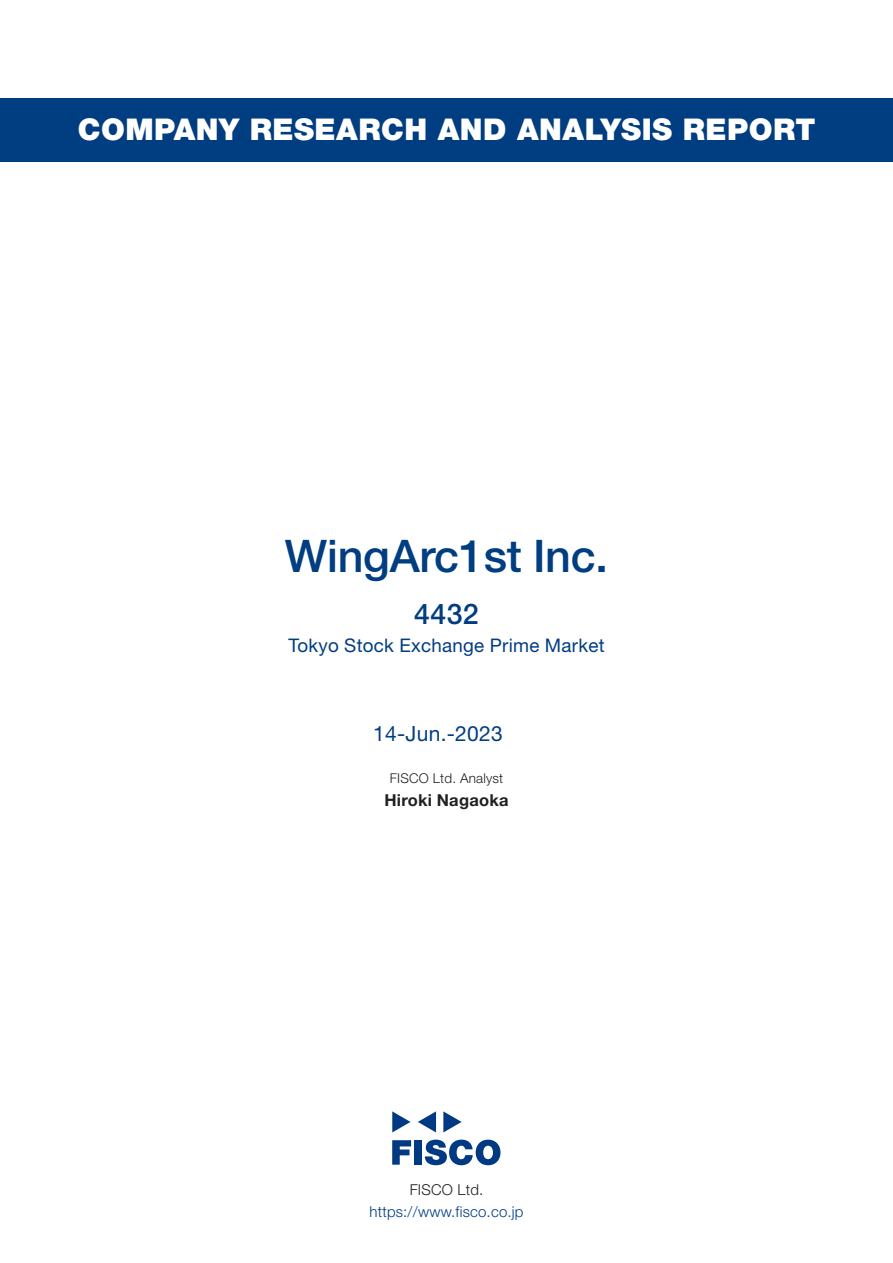
<style>
.page{position:relative;width:893px;height:1263px;background:#fff}
.page>*{position:absolute;margin:0;border:0;box-sizing:border-box;transform-origin:0 0}
.t1{font:500 45px "Helvetica Neue LT Std";letter-spacing:-.005em;color:#003d81}
.t2{font:900 30px "Helvetica Neue LT Std";letter-spacing:.015em;color:#fff}
.t3{font:500 28.5px "Helvetica Neue LT Std";color:#003d81}
.t4{font:21px "Helvetica Neue LT Std";letter-spacing:.015em;color:#003d81}
.t5{font:18.75px "Helvetica Neue LT Std";letter-spacing:.015em;color:#003d81}
.t6{font:700 16.5px "Helvetica Neue LT Std";letter-spacing:.015em;color:#231f20}
.t7{font:300 15px "Helvetica Neue LT Std";letter-spacing:.015em;color:#003d81}
.t8{font:300 15px "Helvetica Neue LT Std";letter-spacing:.015em;color:#231f20}
.t9{font:300 13.5px "Helvetica Neue LT Std";letter-spacing:.015em;color:#231f20}
</style>
<div class="page">
<svg style="left:392px;top:1140px;width:19px;height:25px"></svg>
<div style="left:414px;top:1140px;width:8px;height:25px;background:#003a83"></div>
<svg style="left:425px;top:1139px;width:75px;height:26px"></svg>
<svg style="left:392px;top:1111px;width:18px;height:21px"></svg>
<svg style="left:443px;top:1111px;width:19px;height:21px"></svg>
<svg style="left:418px;top:1111px;width:18px;height:21px"></svg>
<div style="left:0;top:98px;width:893px;height:64px;background:#003d81"></div>
<p class="t2" style="left:78px;top:112px;width:739px">COMPANY RESEARCH AND ANALYSIS REPORT</p>
<h1 class="t1" style="left:285px;top:529px;width:325px">WingArc1st Inc.</h1>
<p class="t3" style="left:414px;top:596px;width:66px">4432</p>
<p class="t5" style="left:288px;top:634px;width:318px">Tokyo Stock Exchange Prime Market</p>
<p class="t4" style="left:373px;top:721px;width:131px">14-Jun.-2023</p>
<p class="t9" style="left:390px;top:770px;width:115px">FISCO Ltd. Analyst</p>
<p class="t6" style="left:384px;top:789px;width:126px">Hiroki Nagaoka</p>
<p class="t8" style="left:410px;top:1180px;width:75px">FISCO Ltd.</p>
<p class="t7" style="left:369px;top:1202px;width:156px">https://www.fisco.co j p.</p>
</div>
